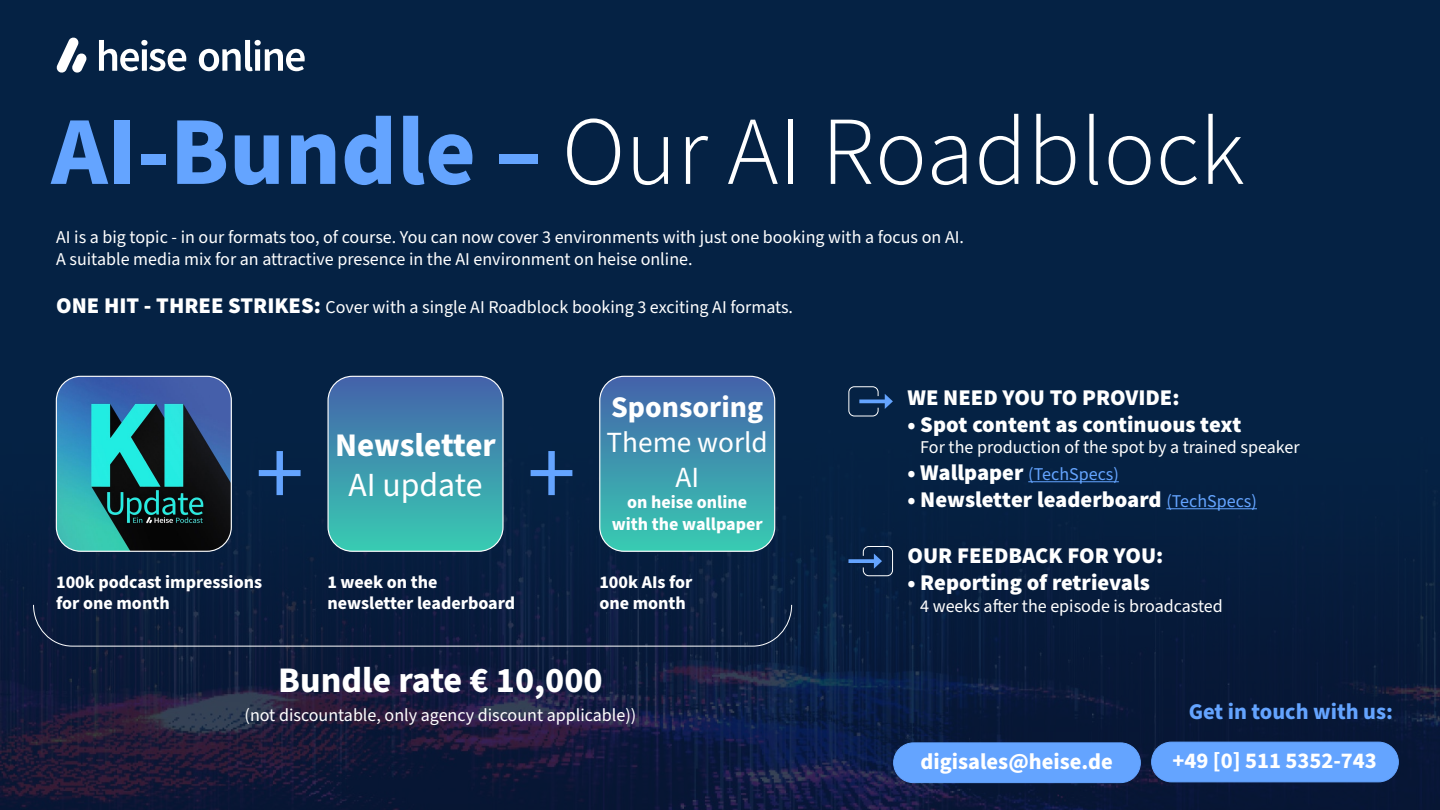
<style>
.page{position:relative;width:1440px;height:810px;background:#fff}
.page>*{position:absolute;margin:0;border:0;box-sizing:border-box;transform-origin:0 0}
.t1{font:300 97.5px "Source Sans Pro";color:#fff}
.t2{font:97.5px "Source Sans Pro";color:#64a4ff}
.t3{font:700 36px "Source Sans Pro";color:#fff}
.t4{font:33.75px "Source Sans Pro";color:#fff}
.t5{font:700 33px "Source Sans Pro";color:#fff}
.t6{font:700 30px "Source Sans Pro";color:#fff}
.t7{font:29.25px/35.1px "Source Sans Pro";color:#fff;text-align:center}
.t8{font:900 22.5px "Source Sans Pro";color:#fff}
.t9{font:700 22.5px "Source Sans Pro";color:#fff}
.t10{font:700 22.5px "Source Sans Pro";color:#64a4ff}
.t11{font:18px/21.6px "Source Sans Pro";color:#fff}
.t12{font:700 18px/21.6px "Source Sans Pro";color:#fff}
.t13{font:18px "Source Sans Pro";color:#64a4ff}
.s1{font-weight:700;color:#64a4ff}
.s2{font-weight:900;font-size:22.5px}
.s3{font-weight:900;font-size:22.5px;color:#fff}
.s4{font-weight:400;font-size:18px;color:#64a4ff}
</style>
<div class="page">
<img style="left:0;top:0;width:1440px;height:810px">
<svg style="left:56px;top:37px;width:31px;height:36px"></svg>
<svg style="left:99px;top:40px;width:87px;height:31px"></svg>
<svg style="left:199px;top:40px;width:106px;height:31px"></svg>
<img style="left:56px;top:376px;width:175px;height:175px">
<div style="left:56px;top:376px;width:176px;height:176px;border:1px solid #fff;border-radius:24px"></div>
<svg style="left:328px;top:376px;width:175px;height:175px;background:#3d95ac"></svg>
<div style="left:327px;top:376px;width:177px;height:176px;border:1px solid #fff;border-radius:24px"></div>
<svg style="left:600px;top:376px;width:175px;height:175px;background:#3d95ac"></svg>
<div style="left:599px;top:376px;width:176px;height:176px;border:1px solid #fff;border-radius:24px"></div>
<svg style="left:33px;top:604px;width:759px;height:43px;background:#102141"></svg>
<div style="left:894px;top:743px;width:246px;height:40px;background:#64a4ff;border-radius:20px"></div>
<div style="left:893px;top:742px;width:248px;height:41px;border:1px solid #64a4ff;border-radius:20px"></div>
<div style="left:1152px;top:742px;width:246px;height:40px;background:#64a4ff;border-radius:20px"></div>
<div style="left:1151px;top:742px;width:248px;height:40px;border:1px solid #64a4ff;border-radius:20px"></div>
<hr style="left:1028px;top:481px;width:91px;height:1px;background:#64a4ff">
<hr style="left:1166px;top:508px;width:91px;height:1px;background:#64a4ff">
<div style="left:848px;top:386px;width:30px;height:30px;border:1px solid #fff;border-radius:6px"></div>
<hr style="left:859px;top:400px;width:29px;height:3px;background:#64a4ff">
<svg style="left:885px;top:394px;width:8px;height:15px"></svg>
<div style="left:863px;top:546px;width:30px;height:30px;border:1px solid #fff;border-radius:6px"></div>
<svg style="left:848px;top:559px;width:26px;height:4px"></svg>
<svg style="left:874px;top:554px;width:8px;height:15px"></svg>
<h1 class="t1" style="left:51px;top:92px;width:1195px"><span class="s1">AI-Bundle –</span> Our AI Roadblock</h1>
<p class="t11" style="left:56px;top:227px;width:909px">AI is a big topic - in our formats too, of course. You can now cover 3 environments with just one booking with a focus on AI.<br>A suitable media mix for an attractive presence in the AI environment on heise online.</p>
<p class="t11" style="left:56px;top:297px;width:738px"><span class="s2">ONE HIT - THREE STRIKES:</span> Cover with a single AI Roadblock booking 3 exciting AI formats.</p>
<h3 class="t5" style="left:335px;top:422px;width:162px">Newsletter</h3>
<h3 class="t4" style="left:349px;top:462px;width:136px">AI update</h3>
<h1 class="t2" style="left:255px;top:408px;width:50px">+</h1>
<h1 class="t2" style="left:527px;top:408px;width:50px">+</h1>
<p class="t12" style="left:56px;top:571px;width:207px">100k podcast impressions for one month</p>
<p class="t12" style="left:327px;top:571px;width:189px">1 week on the newsletter leaderboard</p>
<h3 class="t6" style="left:611px;top:386px;width:153px">Sponsoring</h3>
<h3 class="t7" style="left:607px;top:425px;width:163px">Theme world<br>AI</h3>
<p class="t12" style="left:612px;top:492px;width:152px;text-align:center">on heise online with the wallpaper</p>
<p class="t12" style="left:599px;top:571px;width:95px">100k AIs for one month</p>
<h2 class="t3" style="left:278px;top:656px;width:326px">Bundle rate € 10,000</h2>
<p class="t11" style="left:245px;top:705px;width:393px">(not discountable, only agency discount applicable))</p>
<p class="t8" style="left:908px;top:383px;width:274px">WE NEED YOU TO PROVIDE:</p>
<p class="t8" style="left:908px;top:410px;width:336px">• Spot content as continuous text</p>
<p class="t11" style="left:920px;top:437px;width:381px">For the production of the spot by a trained speaker</p>
<p class="t13" style="left:908px;top:462px;width:213px"><span class="s3">• Wallpaper</span> (TechSpecs)</p>
<p class="t8" style="left:908px;top:485px;width:351px">• Newsletter leaderboard <span class="s4">(TechSpecs)</span></p>
<p class="t8" style="left:908px;top:541px;width:257px">OUR FEEDBACK FOR YOU:</p>
<p class="t8" style="left:908px;top:568px;width:244px">• Reporting of retrievals</p>
<p class="t11" style="left:920px;top:595px;width:304px">4 weeks after the episode is broadcasted</p>
<p class="t10" style="left:1189px;top:696px;width:206px">Get in touch with us:</p>
<p class="t9" style="left:920px;top:746px;width:194px">digisales@heise.de</p>
<p class="t9" style="left:1172px;top:745px;width:206px">+49 [0] 511 5352-743</p>
</div>
